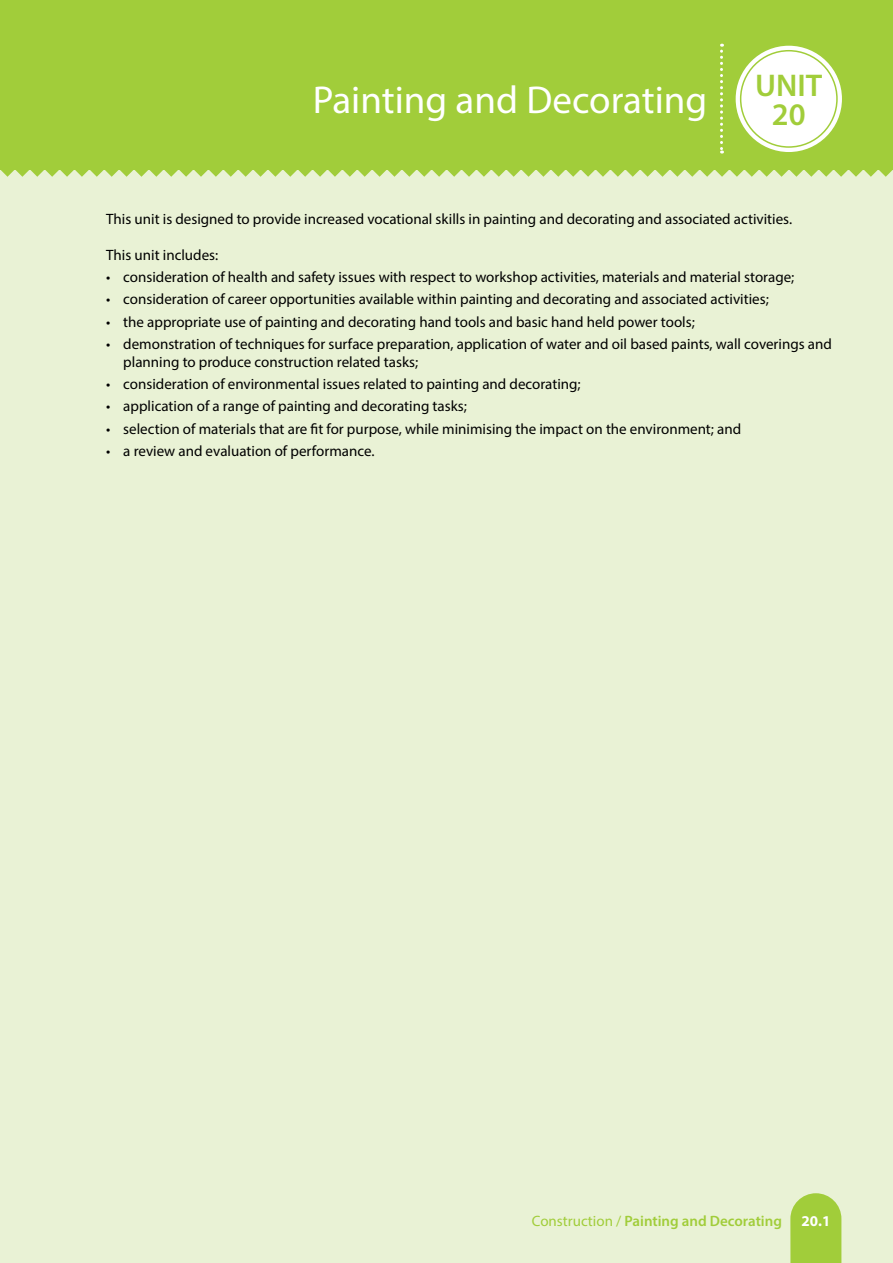
<style>
.page{position:relative;width:893px;height:1263px;background:#e9f2d5}
.page>*{position:absolute;margin:0;border:0;box-sizing:border-box;transform-origin:0 0}
.t1{font:39px "Myriad Pro";color:#fff}
.t2{font:600 31.5px "Myriad Pro";color:#a1cd3a}
.t3{font:15px/18px "Myriad Pro";color:#000}
.t4{font:600 15px "Myriad Pro";color:#a1cd3a}
.t5{font:700 15px "Myriad Pro";color:#fff}
.s1{font-weight:400}
</style>
<div class="page">
<div style="left:0;top:0;width:893px;height:169px;background:#a1cd3a"></div>
<div style="left:736px;top:46px;width:106px;height:106px;background:#fff;border-radius:50%"></div>
<svg style="left:720px;top:44px;width:3px;height:110px"></svg>
<svg style="left:0;top:169px;width:893px;height:8px"></svg>
<div style="left:740px;top:50px;width:98px;height:98px;border:2px solid #a1cd3a;border-radius:50%"></div>
<svg style="left:790px;top:1193px;width:51px;height:70px;background:#a7d047"></svg>
<h1 class="t1" style="left:313px;top:76px;width:511px">Painting and Decorating <sup>UNIT</sup></h1>
<h2 class="t2" style="left:772px;top:94px;width:35px">20</h2>
<p class="t3" style="left:106px;top:210px;width:687px">This unit is designed to provide increased vocational skills in painting and decorating and associated activities.</p>
<p class="t3" style="left:106px;top:246px;width:113px">This unit includes:</p>
<p class="t3" style="left:106px;top:268px;width:690px">• consideration of health and safety issues with respect to workshop activities, materials and material storage;</p>
<p class="t3" style="left:106px;top:290px;width:664px">• consideration of career opportunities available within painting and decorating and associated activities;</p>
<p class="t3" style="left:106px;top:312px;width:590px">• the appropriate use of painting and decorating hand tools and basic hand held power tools;</p>
<p class="t3" style="left:123px;top:335px;width:710px;text-indent:-17px">• demonstration of techniques for surface preparation, application of water and oil based paints, wall coverings and planning to produce construction related tasks;</p>
<p class="t3" style="left:106px;top:375px;width:476px">• consideration of environmental issues related to painting and decorating;</p>
<p class="t3" style="left:106px;top:397px;width:362px">• application of a range of painting and decorating tasks;</p>
<p class="t3" style="left:106px;top:419px;width:636px">• selection of materials that are fit for purpose, while minimising the impact on the environment; and</p>
<p class="t3" style="left:106px;top:442px;width:270px">• a review and evaluation of performance.</p>
<p class="t4" style="left:532px;top:1211px;width:252px"><span class="s1">Construction /</span> Painting and Decorating</p>
<p class="t5" style="left:802px;top:1211px;width:30px">20.1</p>
</div>
